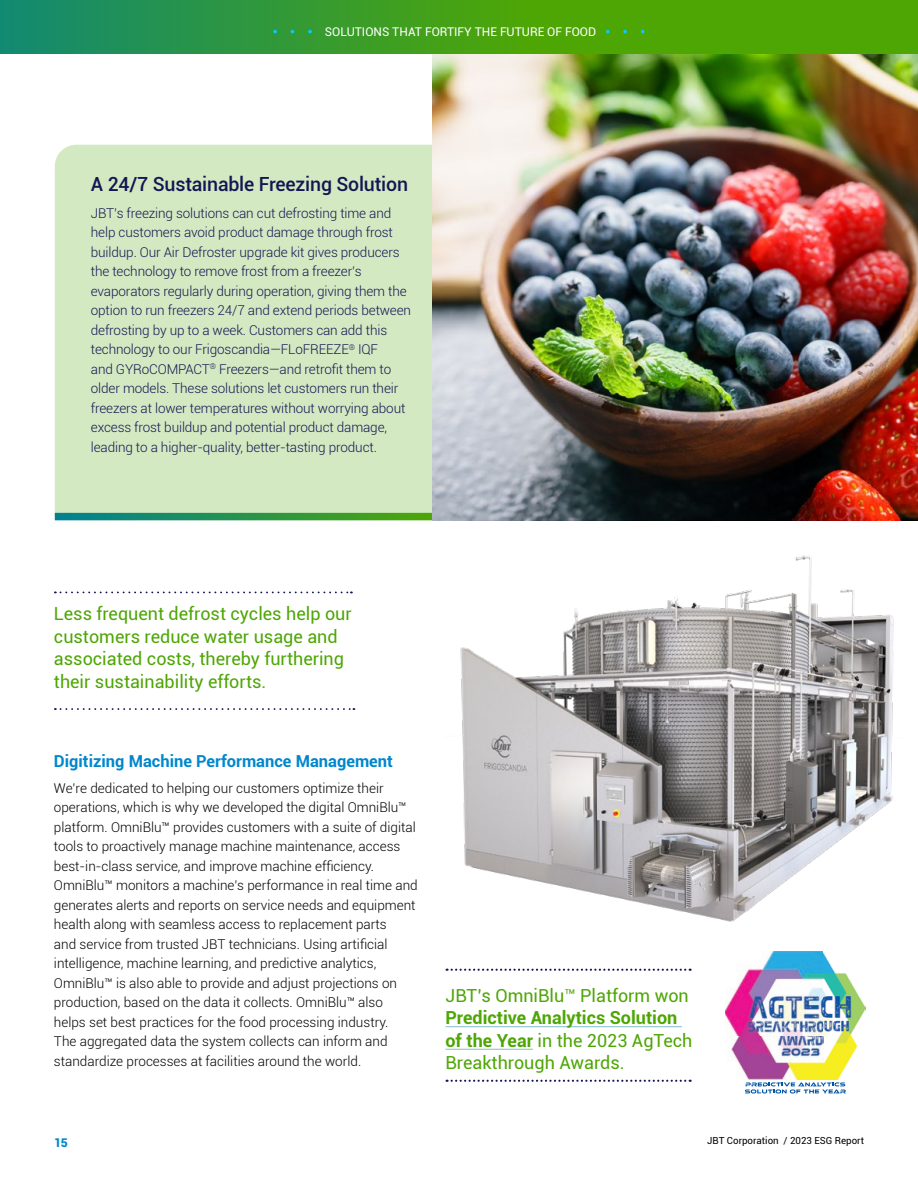
<style>
.page{position:relative;width:918px;height:1188px;background:#fff}
.page>*{position:absolute;margin:0;border:0;box-sizing:border-box;transform-origin:0 0}
.t1{font:500 19.5px "Roboto";letter-spacing:-.01em;color:#141654}
.callout_green{font:18px/22.5px "Roboto";color:#4ea605}
.Subhead_1{font:700 16.5px "Roboto";color:#0087cd}
.Body_Copy{font:300 13.5px/19.5px "Roboto";color:#000}
.t2{font:300 13.5px/19.5px "Roboto";letter-spacing:-.01em;color:#141654}
.t3{font:12px "Roboto";color:#fff}
.t4{font:900 12px "Roboto";color:#0087cd}
.t5{font:9.75px "Roboto";color:#000}
.s1{color:#00cfff}
.s2{font-weight:700}
</style>
<div class="page">
<img style="left:725px;top:951px;width:140px;height:129px">
<svg style="left:745px;top:1082px;width:101px;height:12px"></svg>
<img style="left:460px;top:555px;width:434px;height:367px">
<img style="left:432px;top:54px;width:486px;height:466px">
<svg style="left:0;top:0;width:918px;height:54px;background:#3c9d24"></svg>
<div style="left:55px;top:145px;width:377px;height:368px;background:#d3e9c1"></div>
<svg style="left:55px;top:513px;width:377px;height:7px;background:#26934c"></svg>
<svg style="left:55px;top:591px;width:297px;height:2px"></svg>
<svg style="left:55px;top:708px;width:299px;height:2px"></svg>
<hr style="left:446px;top:1026px;width:236px;height:1px;background:#80c0c9">
<hr style="left:446px;top:1049px;width:87px;height:1px;background:#80c0c9">
<svg style="left:447px;top:969px;width:244px;height:2px"></svg>
<svg style="left:447px;top:1080px;width:244px;height:2px"></svg>
<p class="t3" style="left:272px;top:24px;width:375px"><span class="s1">•</span> <span class="s1">•</span> <span class="s1">•</span> SOLUTIONS THAT FORTIFY THE FUTURE OF FOOD <span class="s1">•</span> <span class="s1">•</span> <span class="s1">•</span></p>
<p class="t1" style="left:91px;top:171px;width:319px">A 24/7 Sustainable Freezing Solution</p>
<p class="t2" style="left:91px;top:203px;width:322px">JBT’s freezing solutions can cut defrosting time and help customers avoid product damage through frost buildup. Our Air Defroster upgrade kit gives producers the technology to remove frost from a freezer’s evaporators regularly during operation, giving them the option to run freezers 24/7 and extend periods between defrosting by up to a week. Customers can add this technology to our Frigoscandia—FLoFREEZE<sup>®</sup> IQF<br>and GYRoCOMPACT<sup>®</sup> Freezers—and retrofit them to older models. These solutions let customers run their freezers at lower temperatures without worrying about excess frost buildup and potential product damage, leading to a higher-quality, better-tasting product.</p>
<p class="callout_green" style="left:54px;top:602px;width:299px">Less frequent defrost cycles help our customers reduce water usage and associated costs, thereby furthering their sustainability efforts.</p>
<p class="Subhead_1" style="left:54px;top:749px;width:341px">Digitizing Machine Performance Management</p>
<p class="Body_Copy" style="left:54px;top:778px;width:365px">We’re dedicated to helping our customers optimize their operations, which is why we developed the digital OmniBlu™ platform. OmniBlu™ provides customers with a suite of digital tools to proactively manage machine maintenance, access best-in-class service, and improve machine efficiency.<br>OmniBlu™ monitors a machine’s performance in real time and generates alerts and reports on service needs and equipment health along with seamless access to replacement parts<br>and service from trusted JBT technicians. Using artificial intelligence, machine learning, and predictive analytics, OmniBlu™ is also able to provide and adjust projections on production, based on the data it collects. OmniBlu™ also helps set best practices for the food processing industry.<br>The aggregated data the system collects can inform and standardize processes at facilities around the world.</p>
<p class="t4" style="left:54px;top:1134px;width:15px">15</p>
<p class="callout_green" style="left:446px;top:984px;width:249px">JBT’s OmniBlu™ Platform won<br><span class="s2">Predictive Analytics Solution of the Year</span> in the 2023 AgTech<br>Breakthrough Awards.</p>
<p class="t5" style="left:707px;top:1134px;width:158px">JBT Corporation / 2023 ESG Report</p>
</div>
